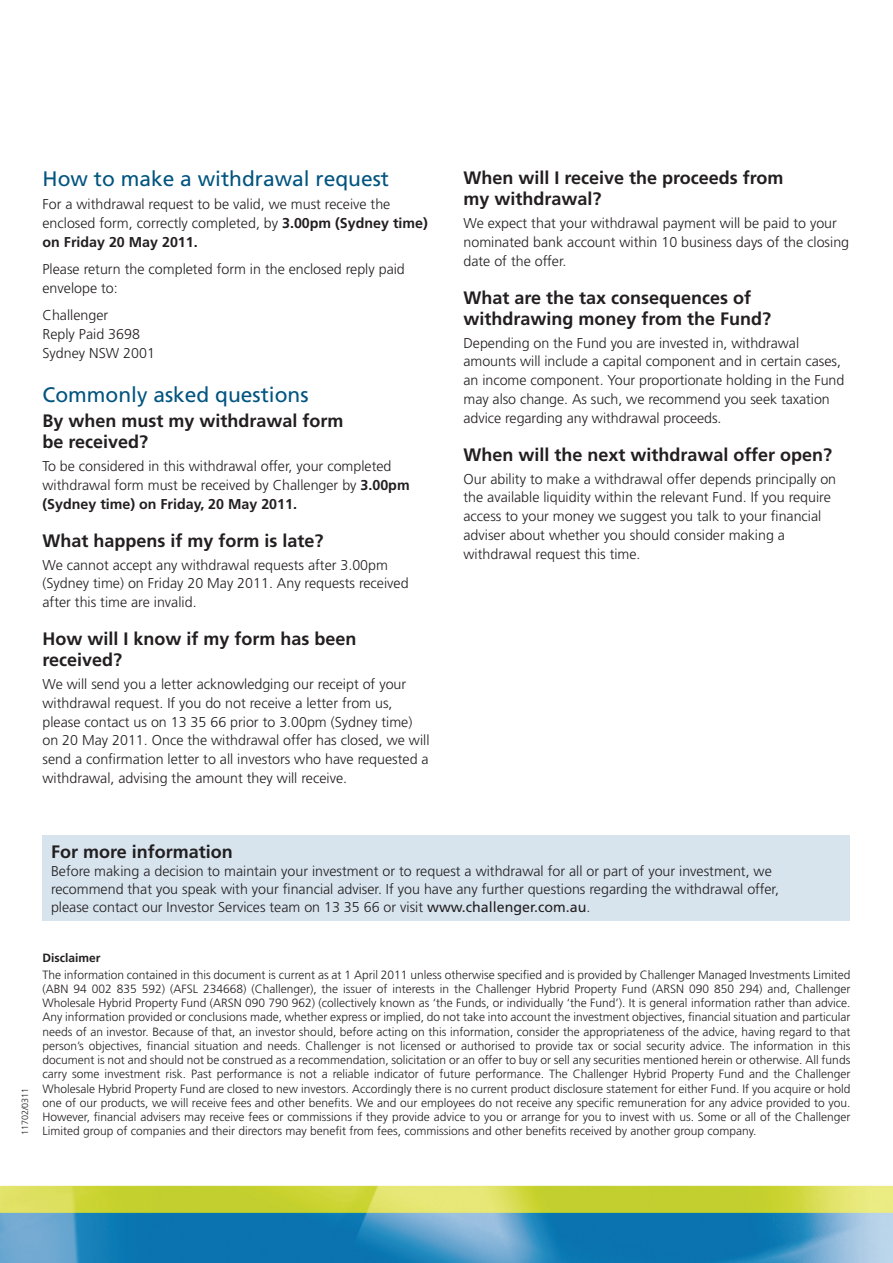
<style>
.page{position:relative;width:893px;height:1263px;background:#fff}
.page>*{position:absolute;margin:0;border:0;box-sizing:border-box;transform-origin:0 0}
.Subhead_-_Level_1{font:21px "Frutiger";color:#005480}
.Subhead_-_Level_2{font:700 18px/21px "Frutiger";color:#231f20}
.Body_Text_1{font:300 14.25px/18.8px "Frutiger";color:#231f20}
.Footnotes{font:300 12px/14.2px "Frutiger";color:#231f20;text-align:justify}
.Body_Text_1-2{font:700 12px "Frutiger";color:#231f20}
.t1{font:300 9px "Frutiger";color:#231f20}
.s1{font-weight:700}
.s2{font-weight:400}
</style>
<div class="page">
<img style="left:0;top:1185px;width:893px;height:78px">
<div style="left:43px;top:836px;width:807px;height:85px;background:#d7e4ee"></div>
<p class="Subhead_-_Level_1" style="left:43px;top:167px;width:348px">How to make a withdrawal request</p>
<p class="Body_Text_1" style="left:43px;top:195px;width:387px">For a withdrawal request to be valid, we must receive the enclosed form, correctly completed, by <span class="s1">3.00pm (Sydney time) on Friday 20 May 2011.</span></p>
<p class="Body_Text_1" style="left:43px;top:260px;width:364px">Please return the completed form in the enclosed reply paid envelope to:</p>
<p class="Body_Text_1" style="left:43px;top:306px;width:114px">Challenger<br>Reply Paid 3698<br>Sydney NSW 2001</p>
<p class="Subhead_-_Level_1" style="left:43px;top:382px;width:268px">Commonly asked questions</p>
<p class="Subhead_-_Level_2" style="left:43px;top:410px;width:303px">By when must my withdrawal form be received?</p>
<p class="Body_Text_1" style="left:43px;top:457px;width:369px">To be considered in this withdrawal offer, your completed withdrawal form must be received by Challenger by <span class="s1">3.00pm (Sydney time) on Friday, 20 May 2011.</span></p>
<p class="Subhead_-_Level_2" style="left:43px;top:530px;width:283px">What happens if my form is late?</p>
<p class="Body_Text_1" style="left:43px;top:555px;width:368px">We cannot accept any withdrawal requests after 3.00pm (Sydney time) on Friday 20 May 2011. Any requests received after this time are invalid.</p>
<p class="Subhead_-_Level_2" style="left:43px;top:628px;width:316px">How will I know if my form has been received?</p>
<p class="Body_Text_1" style="left:43px;top:675px;width:388px">We will send you a letter acknowledging our receipt of your withdrawal request. If you do not receive a letter from us, please contact us on 13 35 66 prior to 3.00pm (Sydney time) on 20 May 2011. Once the withdrawal offer has closed, we will send a confirmation letter to all investors who have requested a withdrawal, advising the amount they will receive.</p>
<p class="Subhead_-_Level_2" style="left:463px;top:167px;width:322px">When will I receive the proceeds from my withdrawal?</p>
<p class="Body_Text_1" style="left:463px;top:214px;width:387px">We expect that your withdrawal payment will be paid to your nominated bank account within 10 business days of the closing date of the offer.</p>
<p class="Subhead_-_Level_2" style="left:463px;top:287px;width:309px">What are the tax consequences of withdrawing money from the Fund?</p>
<p class="Body_Text_1" style="left:463px;top:333px;width:382px">Depending on the Fund you are invested in, withdrawal amounts will include a capital component and in certain cases, an income component. Your proportionate holding in the Fund may also change. As such, we recommend you seek taxation advice regarding any withdrawal proceeds.</p>
<p class="Subhead_-_Level_2" style="left:463px;top:444px;width:370px">When will the next withdrawal offer open?</p>
<p class="Body_Text_1" style="left:463px;top:469px;width:374px">Our ability to make a withdrawal offer depends principally on the available liquidity within the relevant Fund. If you require access to your money we suggest you talk to your financial adviser about whether you should consider making a withdrawal request this time.</p>
<p class="Subhead_-_Level_2" style="left:51px;top:841px;width:183px">For more information</p>
<p class="Body_Text_1" style="left:51px;top:862px;width:729px;line-height:18px">Before making a decision to maintain your investment or to request a withdrawal for all or part of your investment, we recommend that you speak with your financial adviser. If you have any further questions regarding the withdrawal offer, please contact our Investor Services team on 13 35 66 or visit <span class="s2">www.challenger.com.au</span>.</p>
<p class="t1" style="left:20px;top:1135px;width:49px;rotate:-90deg">11702/0311</p>
<p class="Body_Text_1-2" style="left:43px;top:951px;width:60px">Disclaimer</p>
<p class="Footnotes" style="left:43px;top:967px;width:809px">The information contained in this document is current as at 1 April 2011 unless otherwise specified and is provided by Challenger Managed Investments Limited (ABN 94 002 835 592) (AFSL 234668) (Challenger), the issuer of interests in the Challenger Hybrid Property Fund (ARSN 090 850 294) and, Challenger Wholesale Hybrid Property Fund (ARSN 090 790 962) (collectively known as ‘the Funds, or individually ‘the Fund’). It is general information rather than advice.<br>Any information provided or conclusions made, whether express or implied, do not take into account the investment objectives, financial situation and particular needs of an investor. Because of that, an investor should, before acting on this information, consider the appropriateness of the advice, having regard to that person’s objectives, financial situation and needs. Challenger is not licensed or authorised to provide tax or social security advice. The information in this document is not and should not be construed as a recommendation, solicitation or an offer to buy or sell any securities mentioned herein or otherwise. All funds carry some investment risk. Past performance is not a reliable indicator of future performance. The Challenger Hybrid Property Fund and the Challenger Wholesale Hybrid Property Fund are closed to new investors. Accordingly there is no current product disclosure statement for either Fund. If you acquire or hold one of our products, we will receive fees and other benefits. We and our employees do not receive any specific remuneration for any advice provided to you.<br>However, financial advisers may receive fees or commissions if they provide advice to you or arrange for you to invest with us. Some or all of the Challenger Limited group of companies and their directors may benefit from fees, commissions and other benefits received by another group company.</p>
</div>
